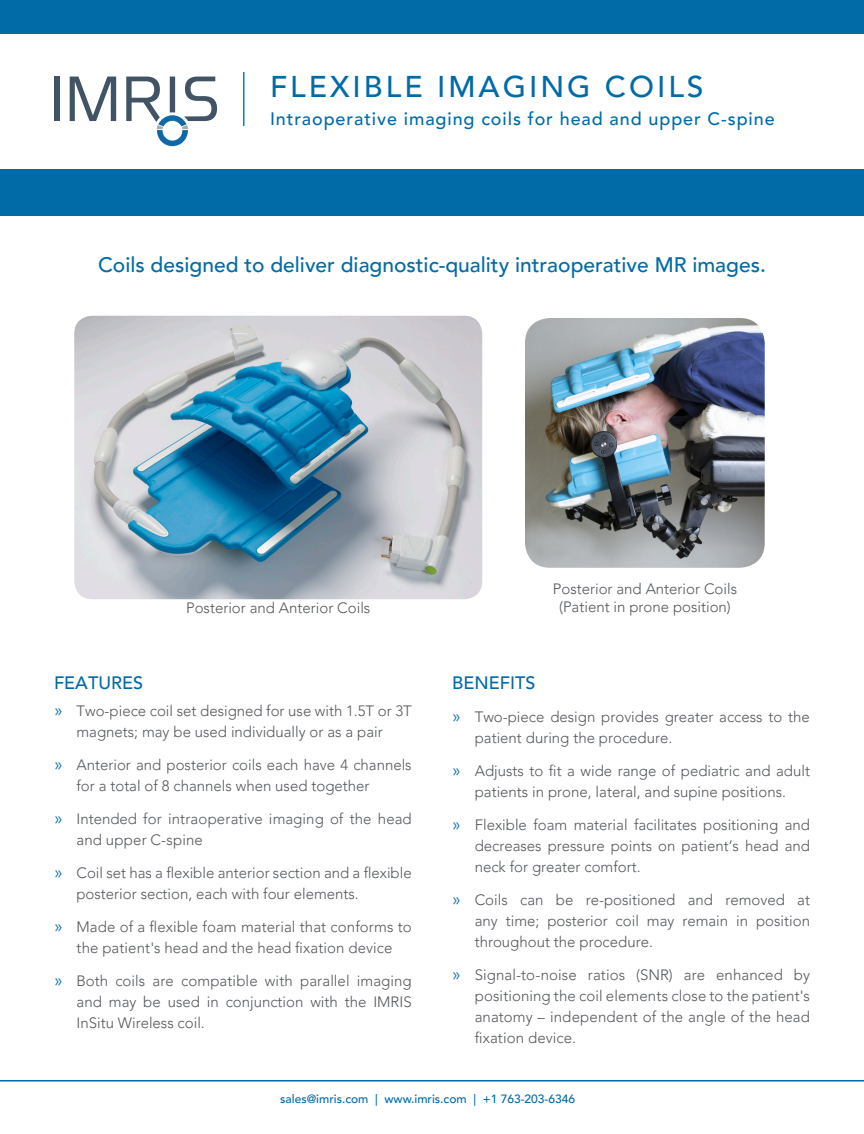
<style>
.page{position:relative;width:864px;height:1134px;background:#fff}
.page>*{position:absolute;margin:0;border:0;box-sizing:border-box;transform-origin:0 0}
.t1{font:500 30px "Avenir LT Pro";letter-spacing:.1em;color:#006ba7}
.orange{font:500 21px "Avenir LT Pro";color:#006ba7}
.bullets{font:500 18px "Avenir LT Pro";letter-spacing:.05em;color:#006ba7}
.orange_L2{font:500 18px "Avenir LT Pro";color:#006ba7}
.bullets-2{font:500 18px "Avenir LT Pro";color:#006ba7}
.specs_for_picture{font:300 15px/21px "Avenir LT Pro";color:#53565a;text-align:center}
.t2{font:500 12px "Avenir LT Pro";color:#006ba7}
.s1{font-size:18px;color:#006ba7}
</style>
<div class="page">
<img style="left:525px;top:318px;width:240px;height:250px">
<img style="left:74px;top:316px;width:408px;height:283px">
<div style="left:0;top:0;width:864px;height:216px;background:#006ba7"></div>
<div style="left:0;top:34px;width:864px;height:136px;background:#fff"></div>
<hr style="left:243px;top:72px;width:1px;height:54px;background:#0084ba">
<div style="left:54px;top:77px;width:5px;height:44px;background:#415364"></div>
<svg style="left:70px;top:77px;width:46px;height:44px"></svg>
<svg style="left:126px;top:77px;width:91px;height:69px"></svg>
<hr style="left:0;top:1080px;width:864px;height:2px;background:#006ba7">
<p class="t1" style="left:270px;top:69px;width:435px">FLEXIBLE IMAGING COILS</p>
<p class="bullets" style="left:270px;top:108px;width:506px">Intraoperative imaging coils for head and upper C-spine</p>
<p class="orange" style="left:98px;top:253px;width:669px">Coils designed to deliver diagnostic-quality intraoperative MR images.</p>
<p class="specs_for_picture" style="left:186px;top:597px;width:186px">Posterior and Anterior Coils</p>
<p class="orange_L2" style="left:54px;top:672px;width:91px">FEATURES</p>
<p class="specs_for_picture" style="left:54px;top:700px;width:359px"><span class="s1">»</span> Two-piece coil set designed for use with 1.5T or 3T magnets; may be used individually or as a pair</p>
<p class="specs_for_picture" style="left:76px;top:754px;width:337px;text-align:left;text-indent:-22px"><span class="s1">»</span> Anterior and posterior coils each have 4 channels for a total of 8 channels when used together</p>
<p class="specs_for_picture" style="left:76px;top:808px;width:337px;text-align:left;text-indent:-22px"><span class="s1">»</span> Intended for intraoperative imaging of the head and upper C-spine</p>
<p class="specs_for_picture" style="left:76px;top:862px;width:337px;text-align:left;text-indent:-22px"><span class="s1">»</span> Coil set has a flexible anterior section and a flexible posterior section, each with four elements.</p>
<p class="specs_for_picture" style="left:54px;top:916px;width:359px"><span class="s1">»</span> Made of a flexible foam material that conforms to the patient's head and the head fixation device</p>
<p class="specs_for_picture" style="left:76px;top:970px;width:337px;text-align:justify;text-indent:-22px"><span class="s1">»</span> Both coils are compatible with parallel imaging and may be used in conjunction with the IMRIS InSitu Wireless coil.</p>
<p class="specs_for_picture" style="left:553px;top:580px;width:186px;line-height:18px">Posterior and Anterior Coils (Patient in prone position)</p>
<p class="bullets-2" style="left:452px;top:672px;width:85px">BENEFITS</p>
<p class="specs_for_picture" style="left:475px;top:706px;width:337px;text-align:left;text-indent:-22px"><span class="s1">»</span> Two-piece design provides greater access to the patient during the procedure.</p>
<p class="specs_for_picture" style="left:452px;top:760px;width:359px"><span class="s1">»</span> Adjusts to fit a wide range of pediatric and adult patients in prone, lateral, and supine positions.</p>
<p class="specs_for_picture" style="left:475px;top:814px;width:337px;text-align:justify;text-indent:-22px"><span class="s1">»</span> Flexible foam material facilitates positioning and decreases pressure points on patient’s head and neck for greater comfort.</p>
<p class="specs_for_picture" style="left:475px;top:889px;width:337px;text-align:justify;text-indent:-22px"><span class="s1">»</span> Coils can be re-positioned and removed at any time; posterior coil may remain in position throughout the procedure.</p>
<p class="specs_for_picture" style="left:475px;top:964px;width:337px;text-align:justify;text-indent:-22px"><span class="s1">»</span> Signal-to-noise ratios (SNR) are enhanced by positioning the coil elements close to the patient's anatomy – independent of the angle of the head fixation device.</p>
<p class="t2" style="left:280px;top:1091px;width:296px">sales@imris.com | www.imris.com | +1 763-203-6346</p>
</div>
